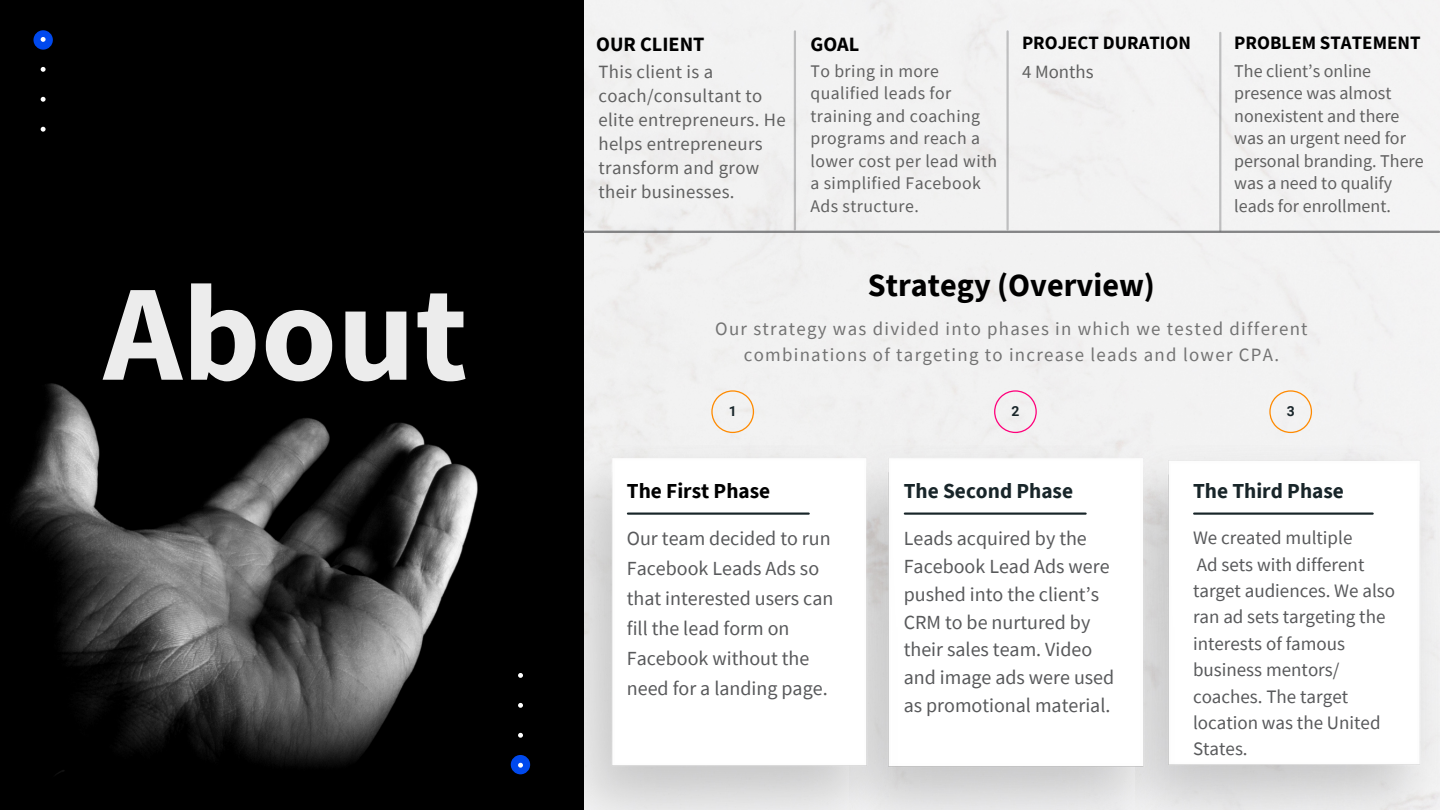
<style>
.page{position:relative;width:1440px;height:810px;background:#fff}
.page>*{position:absolute;margin:0;border:0;box-sizing:border-box;transform-origin:0 0}
.t1{font:700 137.4px "Source Sans Pro";color:#fff}
.t2{font:700 32.2px "Source Sans Pro";color:#000}
.t3{font:700 21.3px "Source Sans Pro";color:#182529}
.t4{font:700 21.3px "Source Sans Pro";color:#000}
.t5{font:700 20.3px "Source Sans Pro";color:#000}
.t6{font:20px/27.8px "Source Sans Pro";color:#58595b}
.t7{font:19px/26.4px "Source Sans Pro";color:#58595b}
.t8{font:700 18.9px "Source Sans Pro";color:#000}
.t9{font:18.8px/26.2px "Source Sans Pro";letter-spacing:.07em;color:#737373;text-align:center}
.t10{font:700 18.8px "Source Sans Pro";color:#000}
.t11{font:18.8px "Source Sans Pro";color:#606060}
.t12{font:18.7px/24px "Source Sans Pro";letter-spacing:.02em;color:#606060}
.t13{font:18px/22.5px "Source Sans Pro";color:#606060}
.t14{font:17.7px/22.5px "Source Sans Pro";letter-spacing:.025em;color:#606060}
.t15{font:700 13.9px "Roboto";color:#182529}
</style>
<div class="page">
<div style="left:583px;top:0;width:857px;height:446px;background:#f2f2f2"></div>
<svg style="left:0;top:0;width:583px;height:810px;fill:#000"></svg>
<hr style="left:794px;top:31px;width:2px;height:198px;background:#58595b">
<hr style="left:584px;top:231px;width:855px;height:2px;background:#58595b">
<hr style="left:1006px;top:31px;width:3px;height:198px;background:#58595b">
<hr style="left:1219px;top:33px;width:2px;height:198px;background:#58595b">
<img style="left:1175px;top:446px;width:265px;height:364px">
<img style="left:897px;top:446px;width:278px;height:364px">
<img style="left:568px;top:446px;width:329px;height:364px">
<hr style="left:905px;top:512px;width:181px;height:3px;background:#182529">
<hr style="left:1194px;top:512px;width:179px;height:3px;background:#182529">
<div style="left:511px;top:755px;width:19px;height:19px;background:#0049ee;border-radius:50%"></div>
<svg style="left:518px;top:673px;width:5px;height:95px"></svg>
<div style="left:33px;top:30px;width:20px;height:20px;background:#0049ee;border-radius:50%"></div>
<svg style="left:41px;top:37px;width:5px;height:95px"></svg>
<svg style="left:711px;top:390px;width:43px;height:43px"></svg>
<svg style="left:994px;top:390px;width:43px;height:43px"></svg>
<svg style="left:1269px;top:390px;width:43px;height:43px"></svg>
<hr style="left:628px;top:512px;width:181px;height:3px;background:#182529">
<h1 class="t1" style="left:103px;top:245px;width:366px">About</h1>
<p class="t5" style="left:596px;top:31px;width:110px">OUR CLIENT</p>
<p class="t12" style="left:598px;top:60px;width:189px">This client is a coach/consultant to elite entrepreneurs. He helps entrepreneurs transform and grow their businesses.</p>
<p class="t10" style="left:1022px;top:31px;width:170px">PROJECT DURATION</p>
<p class="t5" style="left:810px;top:31px;width:51px">GOAL</p>
<p class="t14" style="left:810px;top:59px;width:188px">To bring in more qualified leads for training and coaching programs and reach a lower cost per lead with a simplified Facebook<br>Ads structure.</p>
<p class="t11" style="left:1022px;top:59px;width:73px">4 Months</p>
<p class="t8" style="left:1234px;top:30px;width:188px">PROBLEM STATEMENT</p>
<p class="t13" style="left:1234px;top:59px;width:191px">The client’s online presence was almost nonexistent and there was an urgent need for personal branding. There was a need to qualify leads for enrollment.</p>
<h2 class="t2" style="left:868px;top:265px;width:289px">Strategy (Overview)</h2>
<p class="t9" style="left:715px;top:315px;width:594px">Our strategy was divided into phases in which we tested different combinations of targeting to increase leads and lower CPA.</p>
<p class="t15" style="left:729px;top:404px;width:9px">1</p>
<p class="t15" style="left:1011px;top:404px;width:9px">2</p>
<p class="t15" style="left:1287px;top:404px;width:9px">3</p>
<p class="t4" style="left:627px;top:477px;width:145px">The First Phase</p>
<p class="t6" style="left:627px;top:523px;width:208px;line-height:30px">Our team decided to run<br>Facebook Leads Ads so that interested users can fill the lead form on<br>Facebook without the need for a landing page.</p>
<p class="t3" style="left:904px;top:477px;width:171px">The Second Phase</p>
<p class="t6" style="left:904px;top:524px;width:212px">Leads acquired by the<br>Facebook Lead Ads were pushed into the client’s<br>CRM to be nurtured by their sales team. Video and image ads were used as promotional material.</p>
<p class="t3" style="left:1193px;top:477px;width:152px">The Third Phase</p>
<p class="t7" style="left:1193px;top:524px;width:204px">We created multiple<br>Ad sets with different target audiences. We also ran ad sets targeting the interests of famous business mentors/ coaches. The target location was the United<br>States.</p>
</div>
